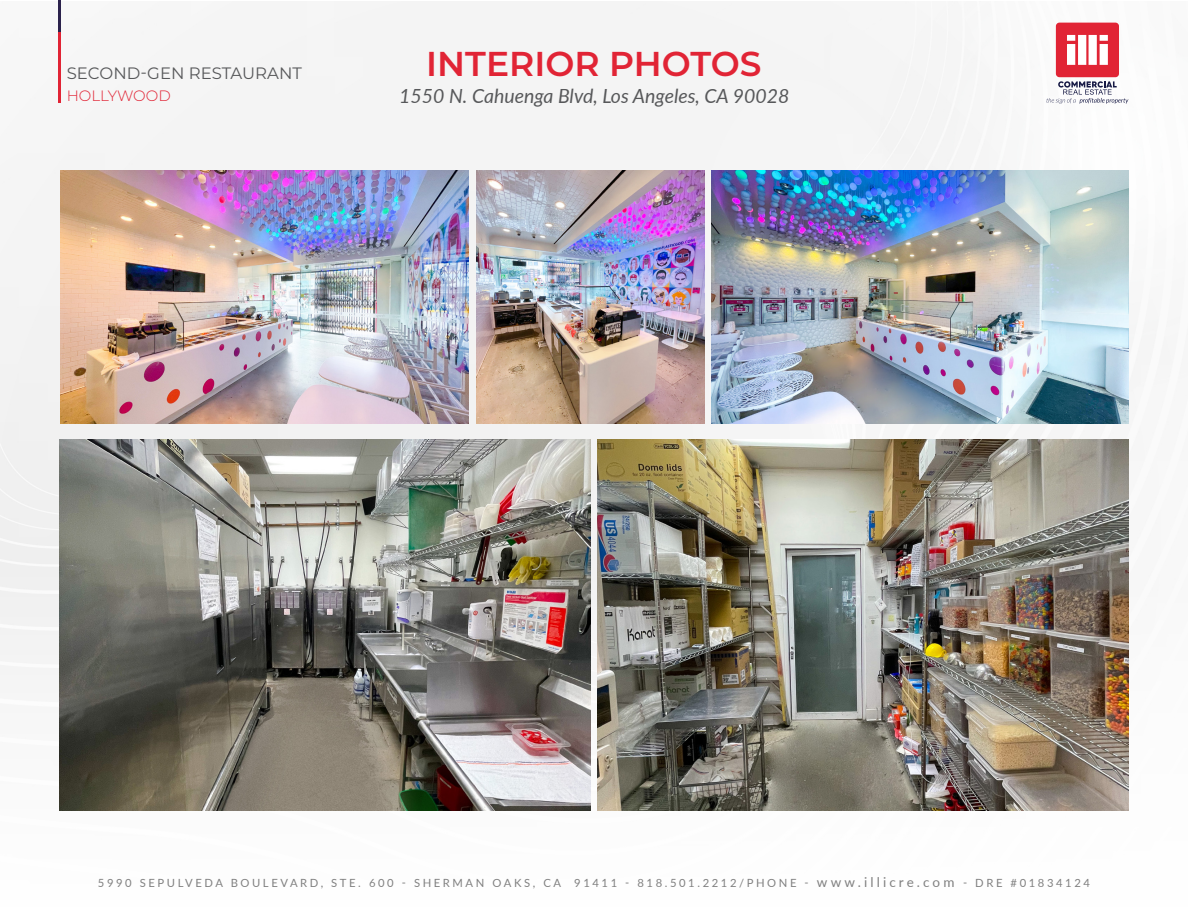
<style>
.page{position:relative;width:1188px;height:918px;background:#fff}
.page>*{position:absolute;margin:0;border:0;box-sizing:border-box;transform-origin:0 0}
.Titulos{font:600 34.5px "Montserrat";color:#e12435}
.t1{font:italic 19.5px "Lato";color:#57585a}
.t2{font:16.5px "Montserrat";color:#57585a}
.t3{font:300 15px "Montserrat";color:#e12435}
.t4{font:11.25px "Lato";letter-spacing:.23em;color:#808080}
.s1{font-size:13.5px}
</style>
<div class="page">
<div style="left:0;top:1px;width:1171px;height:494px;background:#f4f4f4"></div>
<hr style="left:58px;top:0;width:2px;height:32px;background:#2b224c">
<hr style="left:58px;top:32px;width:2px;height:71px;background:#e12435">
<svg style="left:1046px;top:23px;width:82px;height:81px"></svg>
<img style="left:60px;top:440px;width:530px;height:371px">
<img style="left:712px;top:170px;width:416px;height:254px">
<img style="left:60px;top:170px;width:408px;height:254px">
<img style="left:598px;top:440px;width:530px;height:371px">
<img style="left:476px;top:170px;width:228px;height:254px">
<p class="Titulos" style="left:426px;top:39px;width:337px">INTERIOR PHOTOS</p>
<h3 class="t2" style="left:67px;top:62px;width:237px">SECOND-GEN RESTAURANT</h3>
<h3 class="t3" style="left:67px;top:85px;width:106px">HOLLYWOOD</h3>
<h2 class="t1" style="left:399px;top:82px;width:392px">1550 N. Cahuenga Blvd, Los Angeles, CA 90028</h2>
<p class="t4" style="left:98px;top:875px;width:994px">5990 SEPULVEDA BOULEVARD, STE. 600 - SHERMAN OAKS, CA 91411 - 818.501.2212/PHONE - <span class="s1">www.illicre.com</span> - DRE #01834124</p>
</div>
